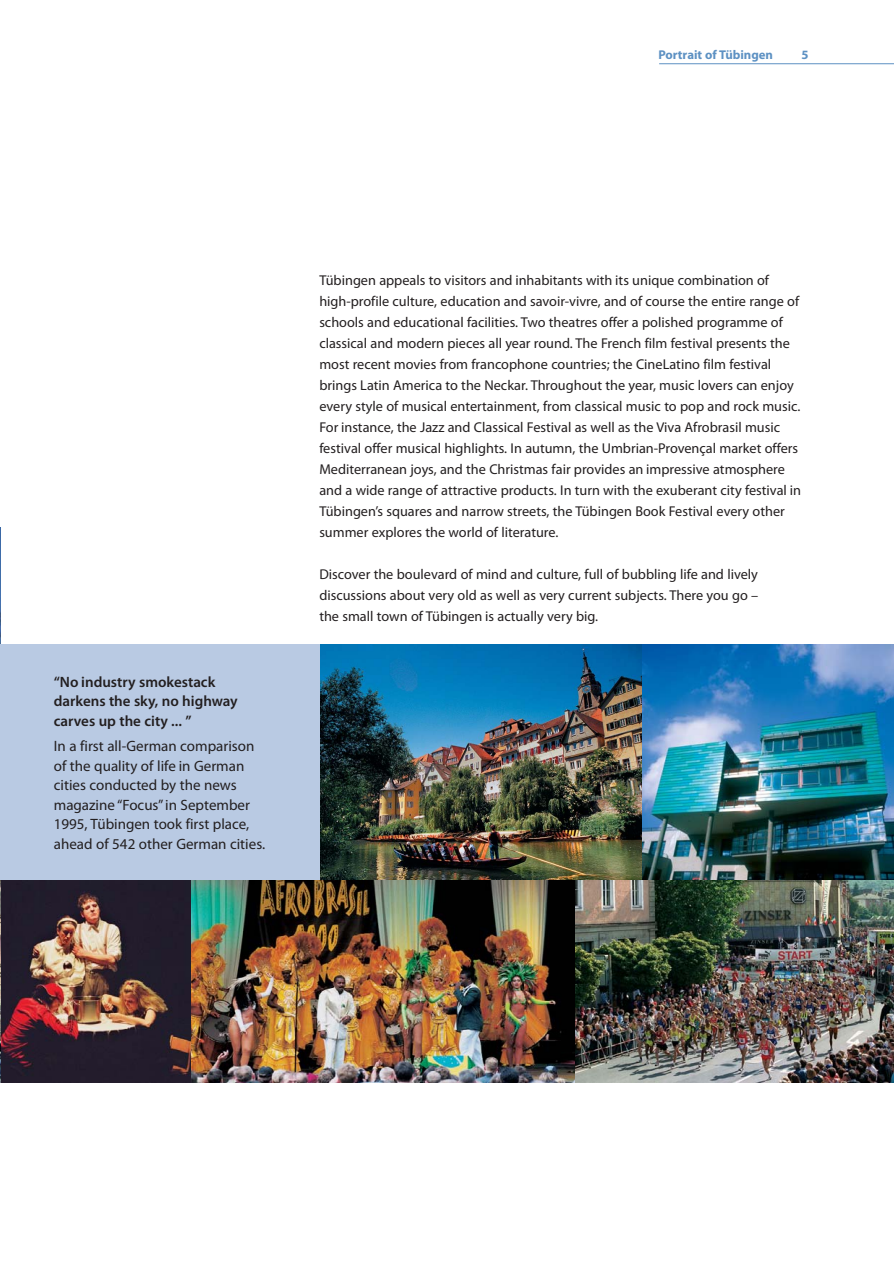
<style>
.page{position:relative;width:894px;height:1263px;background:#fff}
.page>*{position:absolute;margin:0;border:0;box-sizing:border-box;transform-origin:0 0}
.t1{font:15px/19.5px "Myriad Pro";color:#231f20}
.t2{font:600 15px/19.5px "Myriad Pro";color:#231f20}
.t3{font:14.25px/21px "Myriad Pro";color:#231f20}
.t4{font:700 12.75px "Myriad Pro";color:#5d91c3}
</style>
<div class="page">
<img style="left:0;top:63px;width:893px;height:1020px">
<p class="t4" style="left:658px;top:50px;width:116px">Portrait of Tübingen</p>
<p class="t4" style="left:801px;top:50px;width:9px">5</p>
<p class="t2" style="left:54px;top:673px;width:185px">“No industry smokestack darkens the sky, no highway carves up the city ... ”</p>
<p class="t1" style="left:54px;top:737px;width:213px">In a first all-German comparison of the quality of life in German cities conducted by the news magazine “Focus”in September<br>1995, Tübingen took first place, ahead of 542 other German cities.</p>
<p class="t3" style="left:319px;top:271px;width:483px">Tübingen appeals to visitors and inhabitants with its unique combination of high-profile culture, education and savoir-vivre, and of course the entire range of schools and educational facilities. Two theatres offer a polished programme of classical and modern pieces all year round. The French film festival presents the most recent movies from francophone countries; the CineLatino film festival brings Latin America to the Neckar. Throughout the year, music lovers can enjoy every style of musical entertainment, from classical music to pop and rock music.<br>For instance, the Jazz and Classical Festival as well as the Viva Afrobrasil music festival offer musical highlights. In autumn, the Umbrian-Provençal market offers Mediterranean joys, and the Christmas fair provides an impressive atmosphere and a wide range of attractive products. In turn with the exuberant city festival in Tübingen’s squares and narrow streets, the Tübingen Book Festival every other summer explores the world of literature.</p>
<p class="t3" style="left:319px;top:565px;width:440px;text-align:justify">Discover the boulevard of mind and culture, full of bubbling life and lively discussions about very old as well as very current subjects. There you go – the small town of Tübingen is actually very big.</p>
</div>
